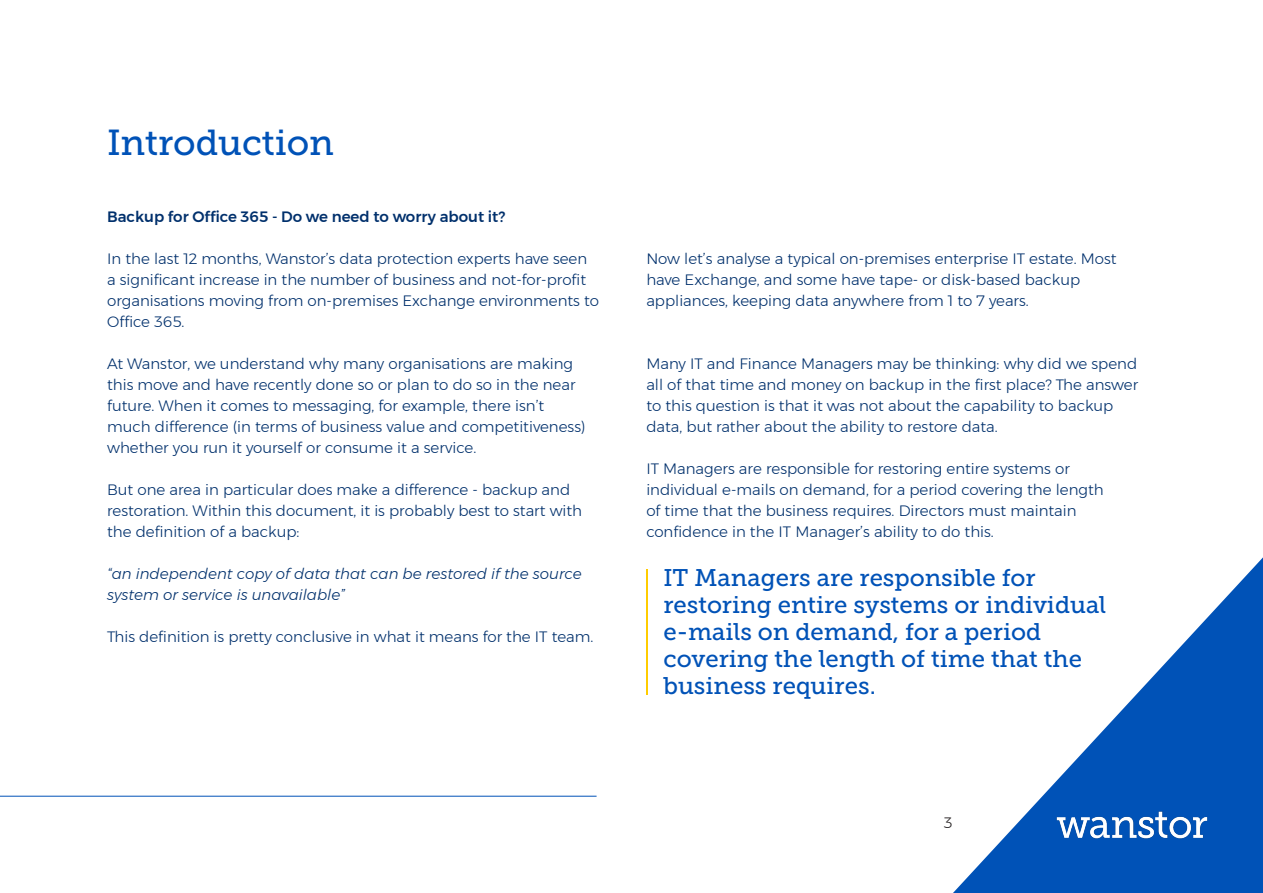
<style>
.page{position:relative;width:1263px;height:893px;background:#fff}
.page>*{position:absolute;margin:0;border:0;box-sizing:border-box;transform-origin:0 0}
.t1{font:36px "Museo Slab 500";letter-spacing:-.005em;color:#0052b7}
.t2{font:24px/27px "Museo Slab 500";color:#0052b7}
.t3{font:300 15px/21px "Montserrat";color:#00306c}
.t4{font:italic 300 15px/21px "Montserrat";color:#00306c}
.t5{font:500 15px "Montserrat";color:#00306c}
.t6{font:300 15px "Montserrat";color:#231f20}
</style>
<div class="page">
<svg style="left:953px;top:557px;width:310px;height:336px"></svg>
<hr style="left:0;top:796px;width:597px;height:1px;background:#0052b7">
<img style="left:1056px;top:812px;width:153px;height:27px">
<hr style="left:646px;top:569px;width:1px;height:125px;background:#fc0">
<p class="t1" style="left:107px;top:123px;width:228px">Introduction</p>
<p class="t5" style="left:107px;top:205px;width:400px">Backup for Office 365 - Do we need to worry about it?</p>
<p class="t3" style="left:107px;top:248px;width:493px">In the last 12 months, Wanstor’s data protection experts have seen a significant increase in the number of business and not-for-profit organisations moving from on-premises Exchange environments to Office 365.</p>
<p class="t3" style="left:107px;top:353px;width:480px">At Wanstor, we understand why many organisations are making this move and have recently done so or plan to do so in the near future. When it comes to messaging, for example, there isn’t much difference (in terms of business value and competitiveness) whether you run it yourself or consume it a service.</p>
<p class="t3" style="left:107px;top:479px;width:476px">But one area in particular does make a difference - backup and restoration. Within this document, it is probably best to start with the definition of a backup:</p>
<p class="t4" style="left:107px;top:563px;width:476px">“an independent copy of data that can be restored if the source system or service is unavailable”</p>
<p class="t3" style="left:107px;top:626px;width:488px">This definition is pretty conclusive in what it means for the IT team.</p>
<p class="t3" style="left:646px;top:248px;width:472px">Now let’s analyse a typical on-premises enterprise IT estate. Most have Exchange, and some have tape- or disk-based backup appliances, keeping data anywhere from 1 to 7 years.</p>
<p class="t3" style="left:646px;top:353px;width:493px">Many IT and Finance Managers may be thinking: why did we spend all of that time and money on backup in the first place? The answer to this question is that it was not about the capability to backup data, but rather about the ability to restore data.</p>
<p class="t3" style="left:646px;top:458px;width:459px">IT Managers are responsible for restoring entire systems or individual e-mails on demand, for a period covering the length of time that the business requires. Directors must maintain confidence in the IT Manager’s ability to do this.</p>
<p class="t2" style="left:663px;top:565px;width:374px">IT Managers are responsible for</p>
<p class="t2" style="left:663px;top:592px;width:444px">restoring entire systems or individual</p>
<p class="t2" style="left:663px;top:619px;width:379px">e-mails on demand, for a period</p>
<p class="t2" style="left:663px;top:646px;width:420px">covering the length of time that the business requires.</p>
<p class="t6" style="left:944px;top:811px;width:10px">3</p>
</div>
